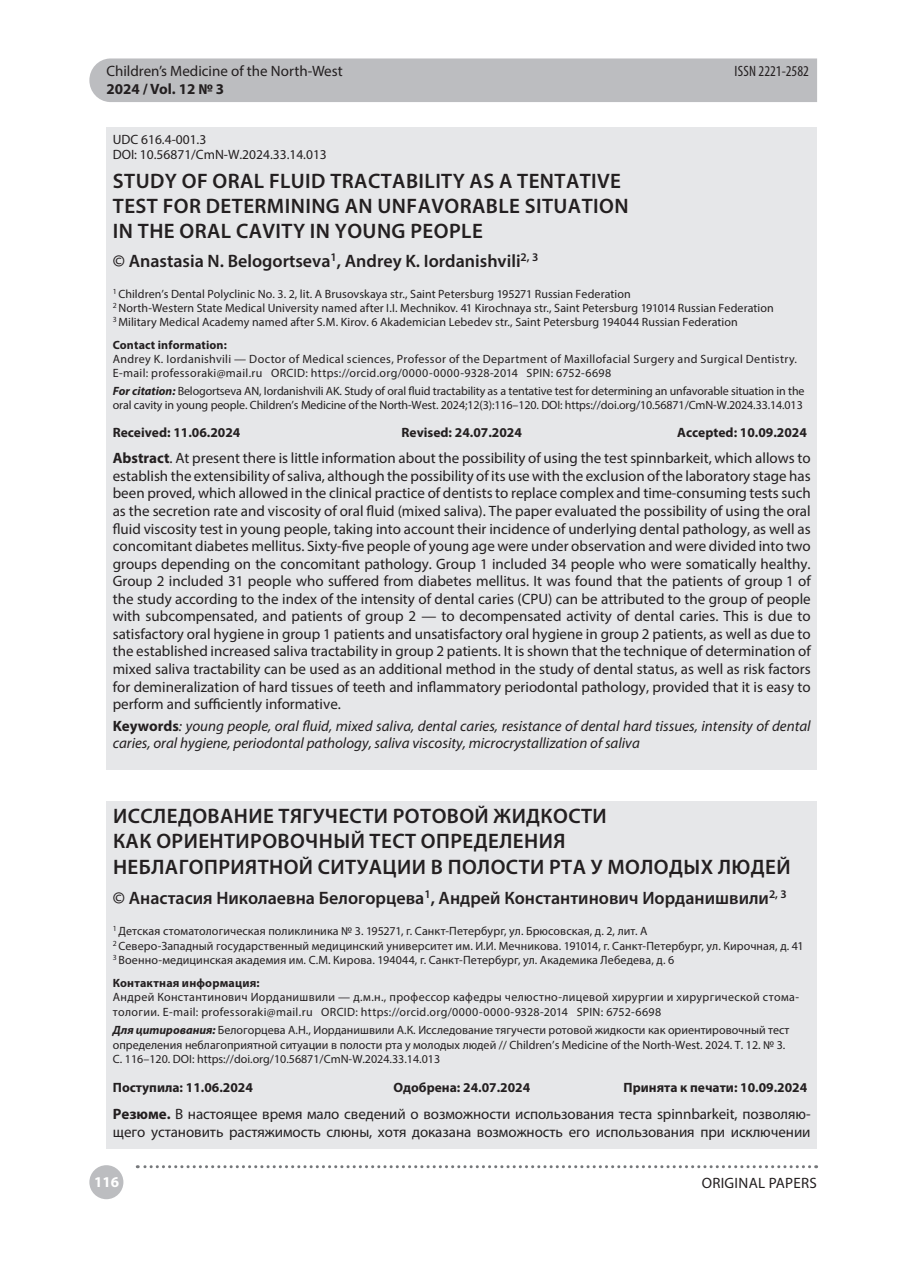
<style>
.page{position:relative;width:915px;height:1276px;background:#fff}
.page>*{position:absolute;margin:0;border:0;box-sizing:border-box;transform-origin:0 0}
.t1{font:600 21px/25.2px "Myriad Pro";letter-spacing:.02em;color:#231f20}
.t2{font:600 18px "Myriad Pro";color:#231f20}
.t3{font:15px/17.5px "Myriad Pro";letter-spacing:-.005em;color:#231f20}
.t4{font:italic 15px/17.5px "Myriad Pro";color:#231f20}
.t5{font:15px "Myriad Pro";letter-spacing:.02em;color:#231f20}
.t6{font:700 15px "Myriad Pro";color:#231f20}
.t7{font:condensed 15px "Myriad Pro";color:#231f20}
.t8{font:700 15px "Myriad Pro";color:#fff}
.t9{font:700 13.5px "Myriad Pro";color:#231f20}
.t10{font:13.5px/15px "Myriad Pro";color:#231f20}
.t11{font:12px/14.4px "Myriad Pro";letter-spacing:.005em;color:#231f20}
.t12{font:12px/14.4px "Myriad Pro";letter-spacing:.025em;color:#231f20}
.t13{font:700 12px "Myriad Pro";letter-spacing:.015em;color:#231f20}
.s1{font-weight:700;font-style:italic}
.s2{font-weight:700}
.s3{font-weight:700;font-style:normal}
</style>
<div class="page">
<div style="left:89px;top:58px;width:727px;height:44px;background:#bcbdc0"></div>
<div style="left:89px;top:1165px;width:34px;height:34px;background:#bcbdc0;border-radius:50%"></div>
<svg style="left:137px;top:1165px;width:672px;height:3px"></svg>
<div style="left:106px;top:801px;width:710px;height:347px;background:#e6e7e9"></div>
<div style="left:106px;top:128px;width:710px;height:642px;background:#e6e7e9"></div>
<p class="t3" style="left:106px;top:64px;width:238px">Children’s Medicine of the North-West</p>
<p class="t6" style="left:106px;top:84px;width:119px">2024 / Vol. 12 № 3</p>
<p class="t7" style="left:734px;top:66px;width:76px">ISSN 2221-2582</p>
<p class="t10" style="left:113px;top:133px;width:215px">UDC 616.4-001.3<br>DOI: 10.56871/CmN-W.2024.33.14.013</p>
<h1 class="t1" style="left:113px;top:170px;width:517px;line-height:24.8px">STUDY OF ORAL FLUID TRACTABILITY AS A TENTATIVE<br>TEST FOR DETERMINING AN UNFAVORABLE SITUATION<br>IN THE ORAL CAVITY IN YOUNG PEOPLE</h1>
<p class="t2" style="left:113px;top:254px;width:427px">© Anastasia N. Belogortseva<sup>1</sup>, Andrey K. Iordanishvili<sup>2,</sup> <sup>3</sup></p>
<p class="t11" style="left:113px;top:288px;width:662px;line-height:14px"><sup>1</sup> Children’s Dental Polyclinic No. 3. 2, lit. A Brusovskaya str., Saint Petersburg 195271 Russian Federation<br><sup>2</sup> North-Western State Medical University named after I.I. Mechnikov. 41 Kirochnaya str., Saint Petersburg 191014 Russian Federation<br><sup>3</sup> Military Medical Academy named after S.M. Kirov. 6 Akademician Lebedev str., Saint Petersburg 194044 Russian Federation</p>
<p class="t13" style="left:113px;top:340px;width:116px">Contact information:</p>
<p class="t12" style="left:113px;top:352px;width:685px;line-height:14px">Andrey K. Iordanishvili — Doctor of Medical sciences, Professor of the Department of Maxillofacial Surgery and Surgical Dentistry.<br>E-mail: professoraki@mail.ru ORCID: https://orcid.org/0000-0000-9328-2014 SPIN: 6752-6698</p>
<p class="t11" style="left:113px;top:385px;width:693px;line-height:14px"><span class="s1">For citation:</span> Belogortseva AN, Iordanishvili AK. Study of oral fluid tractability as a tentative test for determining an unfavorable situation in the oral cavity in young people. Children’s Medicine of the North-West. 2024;12(3):116–120. DOI: https://doi.org/10.56871/CmN-W.2024.33.14.013</p>
<p class="t9" style="left:113px;top:427px;width:129px">Received: 11.06.2024</p>
<p class="t9" style="left:401px;top:427px;width:122px">Revised: 24.07.2024</p>
<p class="t9" style="left:677px;top:427px;width:131px">Accepted: 10.09.2024</p>
<p class="t3" style="left:113px;top:451px;width:699px;text-align:justify"><span class="s2">Abstract</span>. At present there is little information about the possibility of using the test spinnbarkeit, which allows to establish the extensibility of saliva, although the possibility of its use with the exclusion of the laboratory stage has been proved, which allowed in the clinical practice of dentists to replace complex and time-consuming tests such as the secretion rate and viscosity of oral fluid (mixed saliva). The paper evaluated the possibility of using the oral fluid viscosity test in young people, taking into account their incidence of underlying dental pathology, as well as concomitant diabetes mellitus. Sixty-five people of young age were under observation and were divided into two groups depending on the concomitant pathology. Group 1 included 34 people who were somatically healthy.<br>Group 2 included 31 people who suffered from diabetes mellitus. It was found that the patients of group 1 of the study according to the index of the intensity of dental caries (CPU) can be attributed to the group of people with subcompensated, and patients of group 2 — to decompensated activity of dental caries. This is due to satisfactory oral hygiene in group 1 patients and unsatisfactory oral hygiene in group 2 patients, as well as due to the established increased saliva tractability in group 2 patients. It is shown that the technique of determination of mixed saliva tractability can be used as an additional method in the study of dental status, as well as risk factors for demineralization of hard tissues of teeth and inflammatory periodontal pathology, provided that it is easy to perform and sufficiently informative.</p>
<p class="t4" style="left:113px;top:718px;width:699px"><span class="s3">Keywords</span>: young people, oral fluid, mixed saliva, dental caries, resistance of dental hard tissues, intensity of dental caries, oral hygiene, periodontal pathology, saliva viscosity, microcrystallization of saliva</p>
<h1 class="t1" style="left:113px;top:805px;width:678px">ИССЛЕДОВАНИЕ ТЯГУЧЕСТИ РОТОВОЙ ЖИДКОСТИ<br>КАК ОРИЕНТИРОВОЧНЫЙ ТЕСТ ОПРЕДЕЛЕНИЯ<br>НЕБЛАГОПРИЯТНОЙ СИТУАЦИИ В ПОЛОСТИ РТА У МОЛОДЫХ ЛЮДЕЙ</h1>
<p class="t2" style="left:113px;top:890px;width:675px">© Анастасия Николаевна Белогорцева<sup>1</sup>, Андрей Константинович Иорданишвили<sup>2,</sup> <sup>3</sup></p>
<p class="t11" style="left:113px;top:925px;width:692px"><sup>1</sup> Детская стоматологическая поликлиника № 3. 195271, г. Санкт-Петербург, ул. Брюсовская, д. 2, лит. А<br><sup>2</sup> Северо-Западный государственный медицинский университет им. И.И. Мечникова. 191014, г. Санкт-Петербург, ул. Кирочная, д. 41<br><sup>3</sup> Военно-медицинская академия им. С.М. Кирова. 194044, г. Санкт-Петербург, ул. Академика Лебедева, д. 6</p>
<p class="t13" style="left:113px;top:978px;width:148px">Контактная информация:</p>
<p class="t12" style="left:113px;top:991px;width:687px">Андрей Константинович Иорданишвили — д.м.н., профессор кафедры челюстно-лицевой хирургии и хирургической стома&shy;тологии. E-mail: professoraki@mail.ru ORCID: https://orcid.org/0000-0000-9328-2014 SPIN: 6752-6698</p>
<p class="t11" style="left:113px;top:1024px;width:678px"><span class="s1">Для цитирования:</span> Белогорцева А.Н., Иорданишвили А.К. Исследование тягучести ротовой жидкости как ориентировочный тест определения неблагоприятной ситуации в полости рта у молодых людей // Children’s Medicine of the North-West. 2024. Т. 12. № 3.<br>С. 116–120. DOI: https://doi.org/10.56871/CmN-W.2024.33.14.013</p>
<p class="t9" style="left:113px;top:1082px;width:141px">Поступила: 11.06.2024</p>
<p class="t9" style="left:393px;top:1082px;width:138px">Одобрена: 24.07.2024</p>
<p class="t9" style="left:623px;top:1082px;width:185px">Принята к печати: 10.09.2024</p>
<p class="t3" style="left:113px;top:1105px;width:699px;line-height:18px"><span class="s2">Резюме.</span> В настоящее время мало сведений о возможности использования теста spinnbarkeit, позволяю&shy;щего установить растяжимость слюны, хотя доказана возможность его использования при исключении</p>
<p class="t8" style="left:94px;top:1175px;width:26px">116</p>
<p class="t5" style="left:701px;top:1177px;width:117px">ORIGINAL PAPERS</p>
</div>
